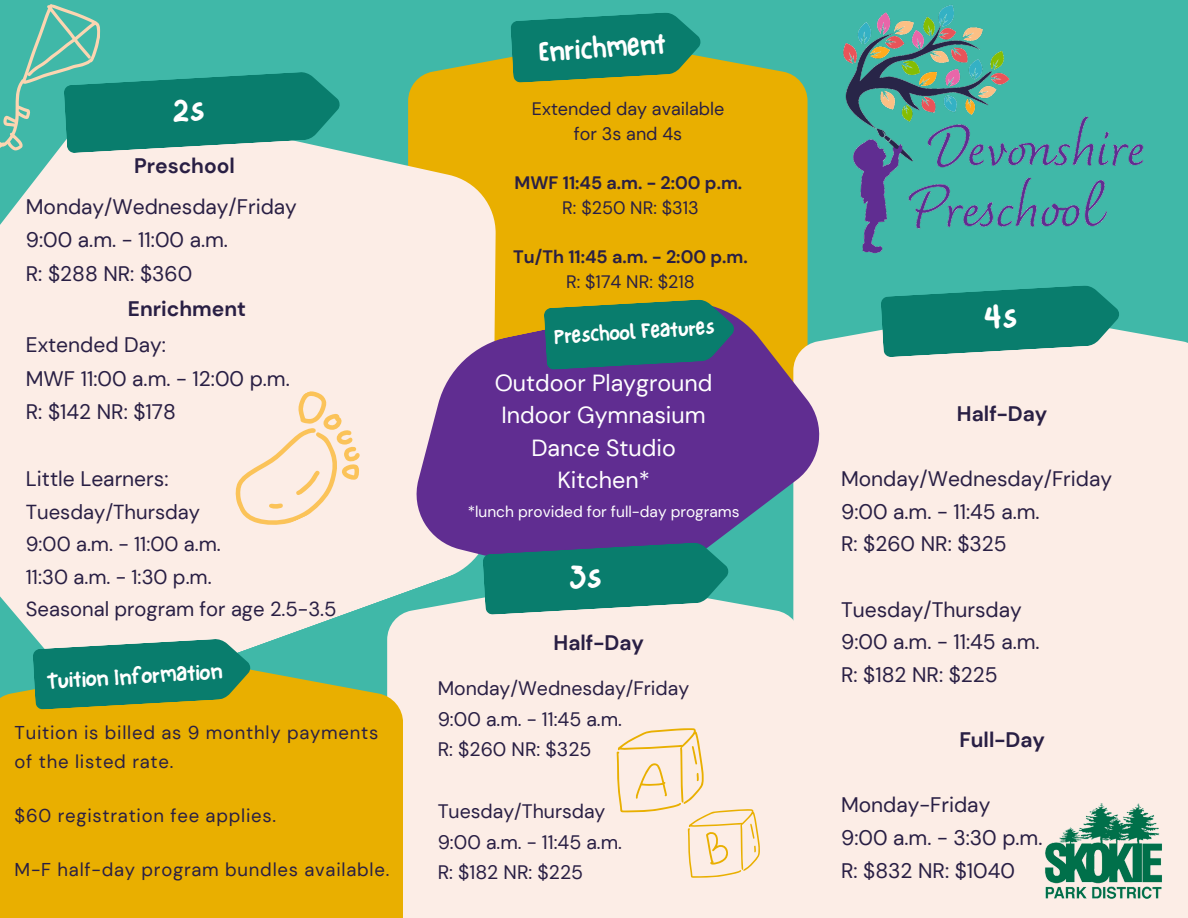
<style>
.page{position:relative;width:1188px;height:918px;background:#40b8a8}
.page>*{position:absolute;margin:0;border:0;box-sizing:border-box;transform-origin:0 0}
.t1{font:28.95px "NF One Little Font Bold";color:#fff}
.t2{font:23.25px "DM Sans";color:#fff}
.t3{font:22.5px "NF One Little Font Bold";color:#fff}
.t4{font:21.45px "NF One Little Font Bold";color:#fff}
.t5{font:21px "DM Sans";color:#291f44}
.t6{font:700 21px "DM Sans";color:#291f44}
.t7{font:20.25px "DM Sans";color:#291f44}
.t8{font:19.5px "DM Sans";color:#291f44}
.t9{font:18.6px/29.2px "DM Sans";letter-spacing:.04em;color:#291f44}
.t10{font:18px "DM Sans";color:#291f44}
.t11{font:700 18px "DM Sans";color:#291f44}
.t12{font:15.45px "DM Sans";color:#fff}
</style>
<div class="page">
<div style="left:408px;top:56px;width:400px;height:241px;background:#e9af00"></div>
<div style="left:387px;top:579px;width:414px;height:339px;background:#fcede6"></div>
<div style="left:0;top:699px;width:403px;height:219px;background:#e9af00"></div>
<svg style="left:0;top:102px;width:496px;height:597px;background:#ebe5d6"></svg>
<div style="left:793px;top:330px;width:395px;height:588px;background:#fcede6"></div>
<svg style="left:415px;top:297px;width:406px;height:293px;background:#7d5c96"></svg>
<svg style="left:207px;top:382px;width:169px;height:158px;background:#fbe9d8"></svg>
<svg style="left:510px;top:13px;width:191px;height:70px;background:#258766"></svg>
<svg style="left:33px;top:639px;width:217px;height:71px;background:#358b6a"></svg>
<img style="left:843px;top:5px;width:301px;height:249px">
<svg style="left:544px;top:299px;width:190px;height:71px;background:#257768"></svg>
<svg style="left:617px;top:728px;width:143px;height:150px"></svg>
<img style="left:1037px;top:785px;width:133px;height:132px">
<svg style="left:0;top:4px;width:340px;height:154px"></svg>
<svg style="left:483px;top:542px;width:245px;height:73px;background:#2a837e"></svg>
<svg style="left:881px;top:285px;width:238px;height:72px;background:#288f80"></svg>
<p class="t6" style="left:134px;top:152px;width:102px">Preschool</p>
<p class="t5" style="left:26px;top:193px;width:273px">Monday/Wednesday/Friday</p>
<p class="t5" style="left:26px;top:226px;width:204px">9:00 a.m. - 11:00 a.m.</p>
<p class="t5" style="left:26px;top:260px;width:168px">R: $288 NR: $360</p>
<p class="t6" style="left:128px;top:296px;width:120px">Enrichment</p>
<p class="t5" style="left:26px;top:331px;width:142px">Extended Day:</p>
<p class="t5" style="left:26px;top:365px;width:266px">MWF 11:00 a.m. - 12:00 p.m.</p>
<p class="t5" style="left:26px;top:398px;width:152px">R: $142 NR: $178</p>
<p class="t5" style="left:26px;top:465px;width:144px">Little Learners:</p>
<p class="t7" style="left:26px;top:499px;width:176px">Tuesday/Thursday</p>
<p class="t7" style="left:26px;top:531px;width:196px">9:00 a.m. - 11:00 a.m.</p>
<p class="t7" style="left:26px;top:564px;width:187px">11:30 a.m. - 1:30 p.m.</p>
<p class="t7" style="left:26px;top:596px;width:312px">Seasonal program for age 2.5-3.5</p>
<p class="t3" style="left:46px;top:667px;width:177px;rotate:-3deg">Tuition Information</p>
<p class="t9" style="left:15px;top:718px;width:365px">Tuition is billed as 9 monthly payments of the listed rate.</p>
<p class="t9" style="left:15px;top:801px;width:263px">$60 registration fee applies.</p>
<p class="t9" style="left:15px;top:855px;width:376px">M-F half-day program bundles available.</p>
<p class="t1" style="left:538px;top:34px;width:129px;rotate:-3deg">Enrichment</p>
<p class="t10" style="left:532px;top:97px;width:194px">Extended day available</p>
<p class="t10" style="left:574px;top:122px;width:110px">for 3s and 4s</p>
<p class="t11" style="left:515px;top:171px;width:229px">MWF 11:45 a.m. - 2:00 p.m.</p>
<p class="t10" style="left:562px;top:196px;width:138px">R: $250 NR: $313</p>
<p class="t11" style="left:513px;top:246px;width:236px">Tu/Th 11:45 a.m. - 2:00 p.m.</p>
<p class="t10" style="left:566px;top:270px;width:130px">R: $174 NR: $218</p>
<p class="t4" style="left:553px;top:323px;width:162px;rotate:-3deg">Preschool Features</p>
<p class="t2" style="left:495px;top:368px;width:219px">Outdoor Playground</p>
<p class="t2" style="left:502px;top:400px;width:206px">Indoor Gymnasium</p>
<p class="t2" style="left:531px;top:433px;width:146px">Dance Studio</p>
<p class="t2" style="left:557px;top:465px;width:94px">Kitchen*</p>
<p class="t12" style="left:468px;top:502px;width:273px">*lunch provided for full-day programs</p>
<p class="t6" style="left:554px;top:629px;width:92px">Half-Day</p>
<p class="t8" style="left:438px;top:676px;width:253px">Monday/Wednesday/Friday</p>
<p class="t8" style="left:438px;top:706px;width:186px">9:00 a.m. - 11:45 a.m.</p>
<p class="t8" style="left:438px;top:737px;width:155px">R: $260 NR: $325</p>
<p class="t8" style="left:438px;top:799px;width:169px">Tuesday/Thursday</p>
<p class="t8" style="left:438px;top:829px;width:186px">9:00 a.m. - 11:45 a.m.</p>
<p class="t8" style="left:438px;top:860px;width:147px">R: $182 NR: $225</p>
<p class="t6" style="left:957px;top:400px;width:92px">Half-Day</p>
<p class="t5" style="left:841px;top:465px;width:272px">Monday/Wednesday/Friday</p>
<p class="t5" style="left:841px;top:498px;width:200px">9:00 a.m. - 11:45 a.m.</p>
<p class="t5" style="left:841px;top:531px;width:167px">R: $260 NR: $325</p>
<p class="t5" style="left:841px;top:596px;width:182px">Tuesday/Thursday</p>
<p class="t5" style="left:841px;top:628px;width:200px">9:00 a.m. - 11:45 a.m.</p>
<p class="t5" style="left:841px;top:661px;width:158px">R: $182 NR: $225</p>
<p class="t6" style="left:959px;top:726px;width:87px">Full-Day</p>
<p class="t5" style="left:841px;top:792px;width:151px">Monday-Friday</p>
<p class="t5" style="left:841px;top:824px;width:203px">9:00 a.m. - 3:30 p.m.</p>
<p class="t5" style="left:841px;top:857px;width:175px">R: $832 NR: $1040</p>
</div>
